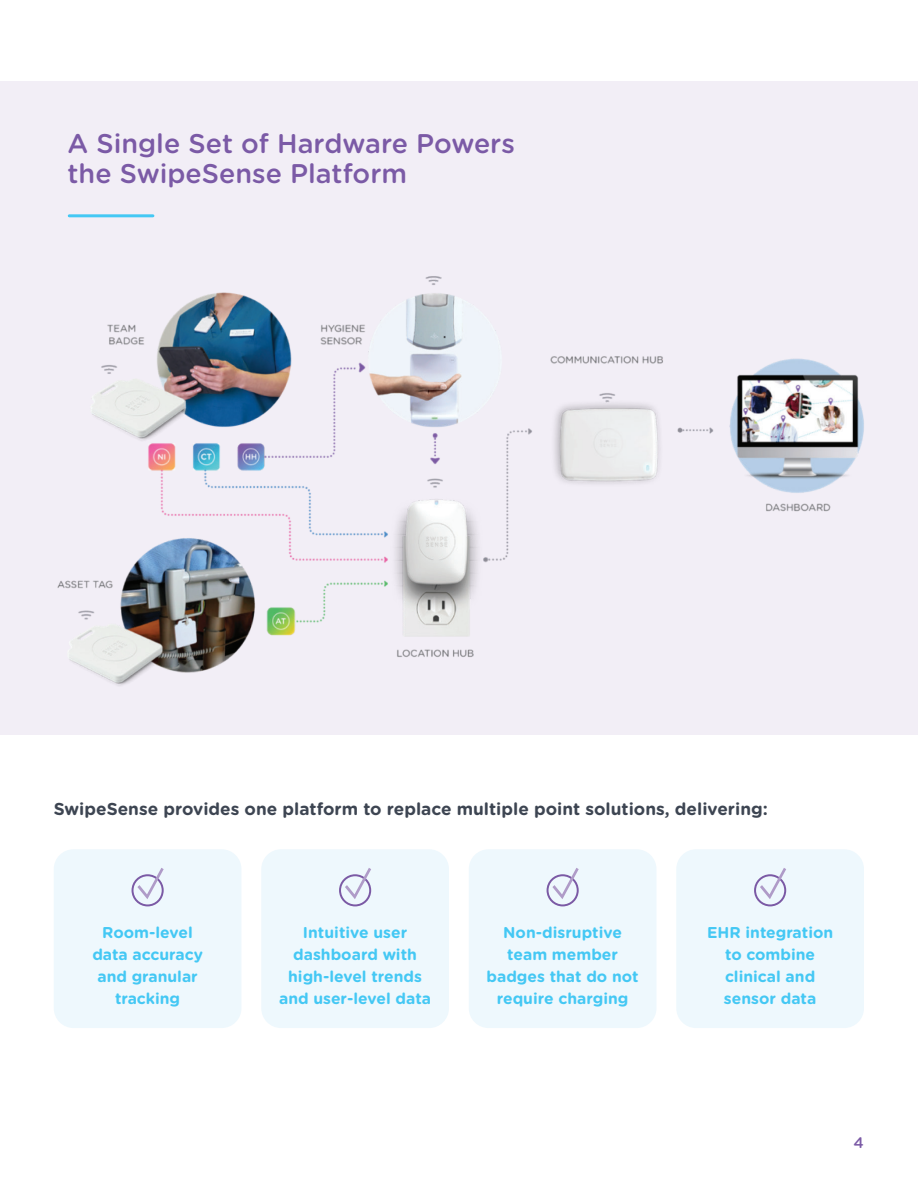
<style>
.page{position:relative;width:918px;height:1188px;background:#fff}
.page>*{position:absolute;margin:0;border:0;box-sizing:border-box;transform-origin:0 0}
.t1{font:500 27px/30px "Gotham Rounded";color:#7b5aa6}
.t2{font:700 17.25px "Gotham Rounded";color:#3d4552}
.t3{font:700 15.6px/22.2px "Gotham Rounded";color:#44c8f4;text-align:center}
.t4{font:500 15.3px "Gotham Rounded";color:#7b5aa6}
</style>
<div class="page">
<div style="left:0;top:81px;width:918px;height:653px;background:#f2eef6"></div>
<img style="left:57px;top:276px;width:807px;height:410px">
<hr style="left:69px;top:214px;width:84px;height:3px;background:#44c8f4">
<div style="left:54px;top:849px;width:187px;height:179px;background:#eef8fd;border-radius:20px"></div>
<div style="left:132px;top:874px;width:32px;height:32px;border:2px solid #7b5aa5;border-radius:50%"></div>
<svg style="left:137px;top:868px;width:27px;height:31px"></svg>
<div style="left:261px;top:849px;width:188px;height:179px;background:#eef8fd;border-radius:20px"></div>
<div style="left:339px;top:874px;width:32px;height:32px;border:2px solid #7b5aa5;border-radius:50%"></div>
<svg style="left:345px;top:868px;width:26px;height:31px"></svg>
<div style="left:469px;top:849px;width:187px;height:179px;background:#eef8fd;border-radius:20px"></div>
<div style="left:547px;top:874px;width:32px;height:32px;border:2px solid #7b5aa5;border-radius:50%"></div>
<svg style="left:552px;top:868px;width:27px;height:31px"></svg>
<div style="left:676px;top:849px;width:188px;height:179px;background:#eef8fd;border-radius:20px"></div>
<div style="left:754px;top:874px;width:32px;height:32px;border:2px solid #7b5aa5;border-radius:50%"></div>
<svg style="left:760px;top:868px;width:26px;height:31px"></svg>
<h1 class="t1" style="left:68px;top:128px;width:449px">A Single Set of Hardware Powers the SwipeSense Platform</h1>
<p class="t2" style="left:54px;top:796px;width:716px">SwipeSense provides one platform to replace multiple point solutions, delivering:</p>
<p class="t3" style="left:92px;top:920px;width:112px">Room-level data accuracy and granular tracking</p>
<p class="t3" style="left:279px;top:920px;width:154px">Intuitive user dashboard with high-level trends and user-level data</p>
<p class="t3" style="left:487px;top:920px;width:154px">Non-disruptive team member badges that do not require charging</p>
<p class="t3" style="left:707px;top:920px;width:128px">EHR integration to combine clinical and sensor data</p>
<p class="t4" style="left:854px;top:1132px;width:12px">4</p>
</div>
